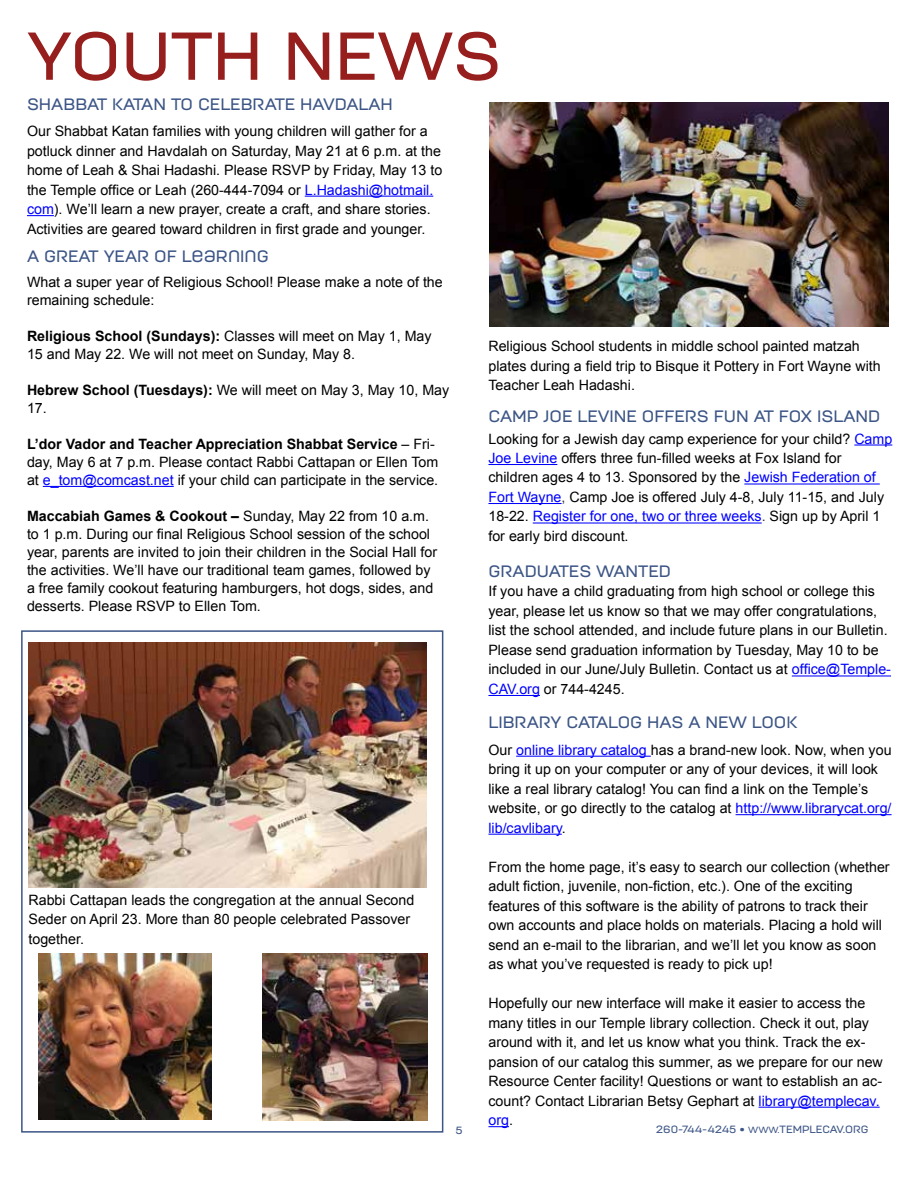
<style>
.page{position:relative;width:918px;height:1188px;background:#fff}
.page>*{position:absolute;margin:0;border:0;box-sizing:border-box;transform-origin:0 0}
.t1{font:500 67.5px "Moderna Unicase";color:#961f1e}
.t2{font:500 16.5px "Moderna Unicase";color:#3c5586}
.t3{font:14.25px/19.5px "Arial";color:#000}
.t4{font:500 10.5px "Moderna Unicase";color:#3c5586}
.s1{color:#00f}
.s2{font-weight:700}
.s3{color:#333}
.s4{font-size:9px}
</style>
<div class="page">
<hr style="left:792px;top:675px;width:99px;height:2px;background:#00f">
<hr style="left:488px;top:695px;width:52px;height:1px;background:#00f">
<hr style="left:305px;top:196px;width:128px;height:1px;background:#00f">
<svg style="left:27px;top:215px;width:27px;height:1px"></svg>
<hr style="left:854px;top:444px;width:38px;height:2px;background:#00f">
<hr style="left:488px;top:464px;width:69px;height:1px;background:#00f">
<hr style="left:744px;top:483px;width:136px;height:2px;background:#00f">
<hr style="left:488px;top:503px;width:74px;height:1px;background:#00f">
<hr style="left:533px;top:522px;width:229px;height:2px;background:#00f">
<img style="left:490px;top:102px;width:399px;height:225px">
<hr style="left:43px;top:486px;width:131px;height:1px;background:#00f">
<hr style="left:516px;top:756px;width:135px;height:1px;background:#00f">
<hr style="left:736px;top:814px;width:156px;height:1px;background:#00f">
<hr style="left:488px;top:834px;width:74px;height:1px;background:#00f">
<hr style="left:759px;top:1107px;width:121px;height:1px;background:#00f">
<svg style="left:488px;top:1126px;width:21px;height:1px"></svg>
<img style="left:28px;top:642px;width:398px;height:246px">
<img style="left:39px;top:954px;width:173px;height:165px">
<img style="left:263px;top:954px;width:165px;height:166px">
<div style="left:21px;top:630px;width:422px;height:503px;border:2px solid #3c5586"></div>
<h1 class="t1" style="left:27px;top:4px;width:476px">YOUTH NEWS</h1>
<p class="t2" style="left:27px;top:91px;width:367px">SHABBAT KATAN TO CELEBRATE HAVDALAH</p>
<p class="t3" style="left:27px;top:122px;width:417px">Our Shabbat Katan families with young children will gather for a potluck dinner and Havdalah on Saturday, May 21 at 6 p.m. at the home of Leah &amp; Shai Hadashi. Please RSVP by Friday, May 13 to the Temple office or Leah (260-444-7094 or <span class="s1">L.Hadashi@hotmail. com</span>). We’ll learn a new prayer, create a craft, and share stories.<br>Activities are geared toward children in first grade and younger.</p>
<p class="t2" style="left:27px;top:244px;width:243px">A GREAT YEAR OF LEARNING</p>
<p class="t3" style="left:27px;top:273px;width:417px;line-height:18px">What a super year of Religious School! Please make a note of the remaining schedule:</p>
<p class="t3" style="left:27px;top:327px;width:406px;line-height:18px"><span class="s2">Religious School (Sundays):</span> Classes will meet on May 1, May<br>15 and May 22. We will not meet on Sunday, May 8.</p>
<p class="t3" style="left:27px;top:381px;width:424px;line-height:18px"><span class="s2">Hebrew School (Tuesdays):</span> We will meet on May 3, May 10, May<br>17.</p>
<p class="t3" style="left:27px;top:435px;width:413px;line-height:18px"><span class="s2">L’dor Vador and Teacher Appreciation Shabbat Service</span> – Fri&shy;day, May 6 at 7 p.m. Please contact Rabbi Cattapan or Ellen Tom at <span class="s1">e_tom@comcast.net</span> if your child can participate in the service.</p>
<p class="t3" style="left:27px;top:507px;width:412px;line-height:18px"><span class="s2">Maccabiah Games &amp; Cookout –</span> Sunday, May 22 from 10 a.m. to 1 p.m. During our final Religious School session of the school year, parents are invited to join their children in the Social Hall for the activities. We’ll have our traditional team games, followed by a free family cookout featuring hamburgers, hot dogs, sides, and desserts. Please RSVP to Ellen Tom.</p>
<p class="t3" style="left:488px;top:337px;width:394px">Religious School students in middle school painted matzah plates during a field trip to Bisque it Pottery in Fort Wayne with<br>Teacher Leah Hadashi.</p>
<p class="t2" style="left:488px;top:403px;width:393px">CAMP JOE LEVINE OFFERS FUN AT FOX ISLAND</p>
<p class="t3" style="left:488px;top:429px;width:405px">Looking for a Jewish day camp experience for your child? <span class="s1">Camp Joe Levine</span> offers three fun-filled weeks at Fox Island for children ages 4 to 13. Sponsored by the <span class="s1">Jewish Federation of Fort Wayne</span><span class="s3">,</span> Camp Joe is offered July 4-8, July 11-15, and July 18-22. <span class="s1">Register for one, two or three weeks</span><span class="s3">.</span> Sign up by April 1 for early bird discount.</p>
<p class="t2" style="left:488px;top:558px;width:184px">GRADUATES WANTED</p>
<p class="t3" style="left:488px;top:582px;width:404px">If you have a child graduating from high school or college this year, please let us know so that we may offer congratulations, list the school attended, and include future plans in our Bulletin.<br>Please send graduation information by Tuesday, May 10 to be included in our June/July Bulletin. Contact us at <span class="s1">office@Temple-CAV.org</span> or 744-4245.</p>
<p class="t3" style="left:28px;top:890px;width:387px">Rabbi Cattapan leads the congregation at the annual Second<br>Seder on April 23. More than 80 people celebrated Passover together.</p>
<p class="t2" style="left:488px;top:710px;width:310px">LIBRARY CATALOG HAS A NEW LOOK</p>
<p class="t3" style="left:488px;top:740px;width:405px">Our <span class="s1">online library catalog</span> has a brand-new look. Now, when you bring it up on your computer or any of your devices, it will look like a real library catalog! You can find a link on the Temple’s website, or go directly to the catalog at <span class="s1">http://www.librarycat.org/ lib/cavlibary</span>.</p>
<p class="t3" style="left:488px;top:857px;width:403px">From the home page, it’s easy to search our collection (whether adult fiction, juvenile, non-fiction, etc.). One of the exciting features of this software is the ability of patrons to track their own accounts and place holds on materials. Placing a hold will send an e-mail to the librarian, and we’ll let you know as soon as what you’ve requested is ready to pick up!</p>
<p class="t3" style="left:488px;top:993px;width:396px">Hopefully our new interface will make it easier to access the many titles in our Temple library collection. Check it out, play around with it, and let us know what you think. Track the ex&shy;pansion of our catalog this summer, as we prepare for our new Resource Center facility! Questions or want to establish an ac&shy;count? Contact Librarian Betsy Gephart at <span class="s1">library@templecav. org</span>.</p>
<p class="t4" style="left:455px;top:1122px;width:9px">5</p>
<p class="t4" style="left:656px;top:1121px;width:214px">260-744-4245 • <span class="s4">WWW.</span>TEMPLECAV.ORG</p>
</div>
